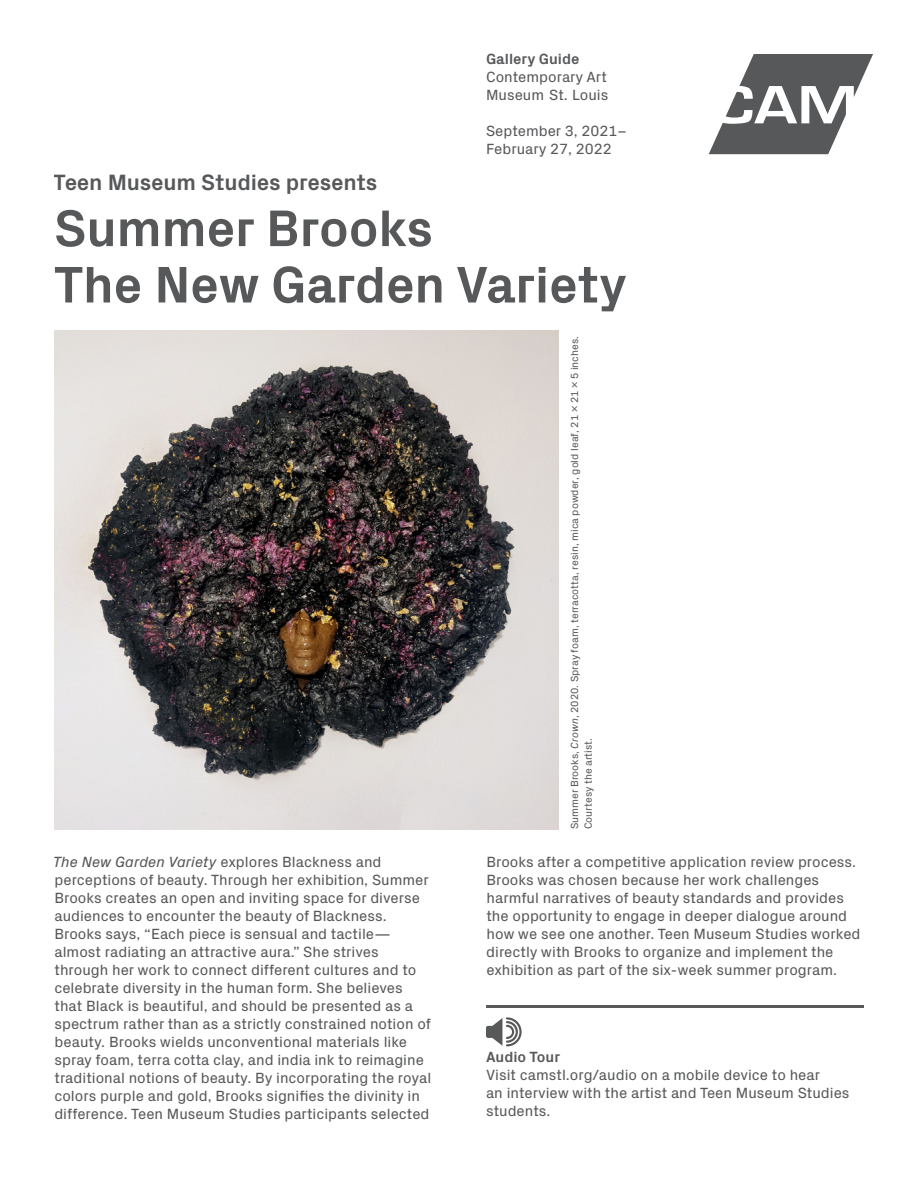
<style>
.page{position:relative;width:918px;height:1188px;background:#fff}
.page>*{position:absolute;margin:0;border:0;box-sizing:border-box;transform-origin:0 0}
.t1{font:700 52.2px/56.4px "Px Grotesk";letter-spacing:-.01em;color:#57585a}
.t2{font:700 22.5px "Px Grotesk";letter-spacing:-.01em;color:#57585a}
.t3{font:15px/18px "Px Grotesk";color:#57585a}
.t4{font:700 15px "Px Grotesk";color:#57585a}
.t5{font:10.5px/13.5px "Px Grotesk";color:#57585a}
.s1{font-style:italic}
</style>
<div class="page">
<hr style="left:486px;top:1005px;width:378px;height:3px;background:#57585a">
<svg style="left:486px;top:1017px;width:36px;height:29px"></svg>
<svg style="left:709px;top:54px;width:164px;height:100px"></svg>
<img style="left:54px;top:331px;width:505px;height:499px">
<p class="t4" style="left:486px;top:48px;width:95px">Gallery Guide</p>
<p class="t3" style="left:486px;top:67px;width:122px">Contemporary Art</p>
<p class="t3" style="left:486px;top:85px;width:124px">Museum St. Louis</p>
<p class="t3" style="left:486px;top:121px;width:142px">September 3, 2021–<br>February 27, 2022</p>
<h2 class="t2" style="left:54px;top:166px;width:325px">Teen Museum Studies presents</h2>
<h1 class="t1" style="left:54px;top:197px;width:575px">Summer Brooks<br>The New Garden Variety</h1>
<p class="t3" style="left:53px;top:852px;width:380px"><span class="s1">The New Garden Variety</span> explores Blackness and perceptions of beauty. Through her exhibition, Summer Brooks creates an open and inviting space for diverse audiences to encounter the beauty of Blackness.<br>Brooks says, “Each piece is sensual and tactile— almost radiating an attractive aura.” She strives through her work to connect different cultures and to celebrate diversity in the human form. She believes that Black is beautiful, and should be presented as a spectrum rather than as a strictly constrained notion of beauty. Brooks wields unconventional materials like spray foam, terra cotta clay, and india ink to reimagine traditional notions of beauty. By incorporating the royal colors purple and gold, Brooks signifies the divinity in difference. Teen Museum Studies participants selected</p>
<p class="t5" style="left:567px;top:829px;width:495px;rotate:-90deg">Summer Brooks, <span class="s1">Crown</span>, 2020. Spray foam, terracotta, resin, mica powder, gold leaf, 21 x 21 x 5 inches.<br>Courtesy the artist.</p>
<p class="t3" style="left:486px;top:852px;width:376px">Brooks after a competitive application review process.<br>Brooks was chosen because her work challenges harmful narratives of beauty standards and provides the opportunity to engage in deeper dialogue around how we see one another. Teen Museum Studies worked directly with Brooks to organize and implement the exhibition as part of the six-week summer program.</p>
<p class="t4" style="left:486px;top:1046px;width:76px">Audio Tour</p>
<p class="t3" style="left:486px;top:1065px;width:336px">Visit camstl.org/audio on a mobile device to hear</p>
<p class="t3" style="left:486px;top:1083px;width:365px">an interview with the artist and Teen Museum Studies students.</p>
</div>
